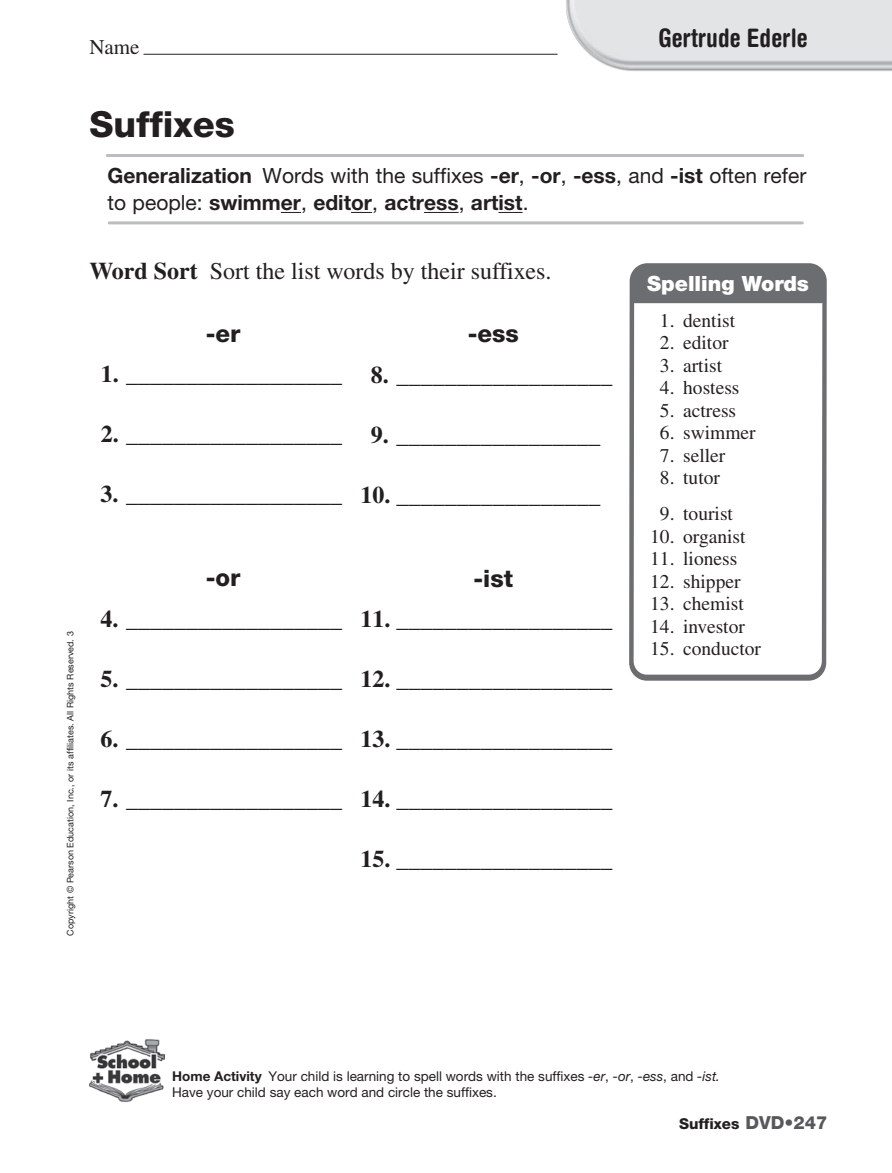
<style>
.page{position:relative;width:892px;height:1173px;background:#fff}
.page>*{position:absolute;margin:0;border:0;box-sizing:border-box;transform-origin:0 0}
.t1{font:800 36px "SF Helv Neue";color:#231f20}
.t2{font:700 condensed 25.5px "Helvetica Rounded LT Std";color:#231f20}
.t3{font:24px "Times";color:#231f20}
.t4{font:800 24px "SF Helv Neue";color:#231f20}
.t5{font:700 21px/27px "SF Helv Neue";color:#231f20}
.t6{font:900 21px "Helvetica Neue";color:#fff}
.t7{font:21px "Times LT Std";color:#231f20}
.t8{font:19.5px "Times";color:#231f20}
.t9{font:800 15px "Helvetica Neue LT Std";color:#231f20}
.t10{font:13.5px/16.5px "SF Helv Neue";color:#231f20}
.t11{font:9px "Helvetica Neue LT Std";color:#231f20}
.s1{font-weight:400}
.s2{font-weight:700}
.s3{font-style:italic}
.s4{font-size:18px;color:#57585a}
</style>
<div class="page">
<img style="left:554px;top:0;width:338px;height:71px">
<hr style="left:143px;top:54px;width:414px;height:1px;background:#231f20">
<svg style="left:281px;top:212px;width:20px;height:1px"></svg>
<svg style="left:351px;top:212px;width:21px;height:1px"></svg>
<hr style="left:424px;top:212px;width:35px;height:1px;background:#231f20">
<svg style="left:498px;top:212px;width:24px;height:1px"></svg>
<hr style="left:107px;top:154px;width:696px;height:3px;background:#bcbdc0">
<hr style="left:109px;top:221px;width:693px;height:3px;background:#bcbdc0">
<svg style="left:629px;top:263px;width:198px;height:418px"></svg>
<img style="left:89px;top:1039px;width:75px;height:64px">
<p class="t7" style="left:89px;top:35px;width:52px">Name</p>
<p class="t2" style="left:658px;top:23px;width:151px">Gertrude Ederle</p>
<p class="t1" style="left:89px;top:100px;width:147px">Suffixes</p>
<p class="t5" style="left:107px;top:162px;width:700px">Generalization <span class="s1">Words with the suffixes</span> -er<span class="s1">,</span> -or<span class="s1">,</span> -ess<span class="s1">, and</span> -ist <span class="s1">often refer to people:</span> swimmer<span class="s1">,</span> editor<span class="s1">,</span> actress<span class="s1">,</span> artist<span class="s1">.</span></p>
<p class="t3" style="left:89px;top:258px;width:463px"><span class="s2">Word Sort</span> Sort the list words by their suffixes.</p>
<p class="t4" style="left:206px;top:317px;width:36px">-er</p>
<p class="t3" style="left:101px;top:361px;width:243px"><span class="s2">1.</span> __________________</p>
<p class="t4" style="left:468px;top:317px;width:53px">-ess</p>
<p class="t3" style="left:371px;top:361px;width:243px"><span class="s2">8.</span> __________________</p>
<p class="t3" style="left:101px;top:421px;width:243px"><span class="s2">2.</span> __________________</p>
<p class="t3" style="left:371px;top:421px;width:231px"><span class="s2">9.</span> _________________</p>
<p class="t3" style="left:101px;top:481px;width:243px"><span class="s2">3.</span> __________________</p>
<p class="t3" style="left:360px;top:481px;width:241px"><span class="s2">10.</span> _________________</p>
<p class="t11" style="left:65px;top:935px;width:306px;rotate:-90deg">Copyright © Pearson Education, Inc., or its affiliates. All Rights Reserved. 3</p>
<p class="t4" style="left:206px;top:562px;width:36px">-or</p>
<p class="t3" style="left:101px;top:605px;width:243px"><span class="s2">4.</span> __________________</p>
<p class="t4" style="left:473px;top:562px;width:41px">-ist</p>
<p class="t3" style="left:360px;top:606px;width:253px"><span class="s2">11.</span> __________________</p>
<p class="t3" style="left:101px;top:665px;width:243px"><span class="s2">5.</span> __________________</p>
<p class="t3" style="left:360px;top:666px;width:253px"><span class="s2">12.</span> __________________</p>
<p class="t3" style="left:101px;top:725px;width:243px"><span class="s2">6.</span> __________________</p>
<p class="t3" style="left:360px;top:726px;width:253px"><span class="s2">13.</span> __________________</p>
<p class="t3" style="left:101px;top:785px;width:243px"><span class="s2">7.</span> __________________</p>
<p class="t3" style="left:360px;top:786px;width:253px"><span class="s2">14.</span> __________________</p>
<p class="t3" style="left:360px;top:846px;width:253px"><span class="s2">15.</span> __________________</p>
<p class="t6" style="left:647px;top:271px;width:163px">Spelling Words</p>
<p class="t8" style="left:660px;top:309px;width:77px">1. dentist</p>
<p class="t8" style="left:660px;top:332px;width:70px">2. editor</p>
<p class="t8" style="left:660px;top:354px;width:64px">3. artist</p>
<p class="t8" style="left:660px;top:377px;width:81px">4. hostess</p>
<p class="t8" style="left:660px;top:399px;width:78px">5. actress</p>
<p class="t8" style="left:660px;top:422px;width:97px">6. swimmer</p>
<p class="t8" style="left:660px;top:444px;width:67px">7. seller</p>
<p class="t8" style="left:660px;top:467px;width:62px">8. tutor</p>
<p class="t8" style="left:660px;top:503px;width:75px">9. tourist</p>
<p class="t8" style="left:650px;top:525px;width:97px">10. organist</p>
<p class="t8" style="left:650px;top:548px;width:89px">11. lioness</p>
<p class="t8" style="left:650px;top:570px;width:92px">12. shipper</p>
<p class="t8" style="left:650px;top:593px;width:95px">13. chemist</p>
<p class="t8" style="left:650px;top:615px;width:96px">14. investor</p>
<p class="t8" style="left:650px;top:638px;width:112px">15. conductor</p>
<p class="t10" style="left:172px;top:1067px;width:549px"><span class="s2">Home Activity</span> Your child is learning to spell words with the suffixes <span class="s3">-er</span>, <span class="s3">-or</span>, <span class="s3">-ess</span>, and <span class="s3">-ist.<br></span>Have your child say each word and circle the suffixes.</p>
<p class="t9" style="left:679px;top:1115px;width:150px">Suffixes <span class="s4">DVD•247</span></p>
</div>
